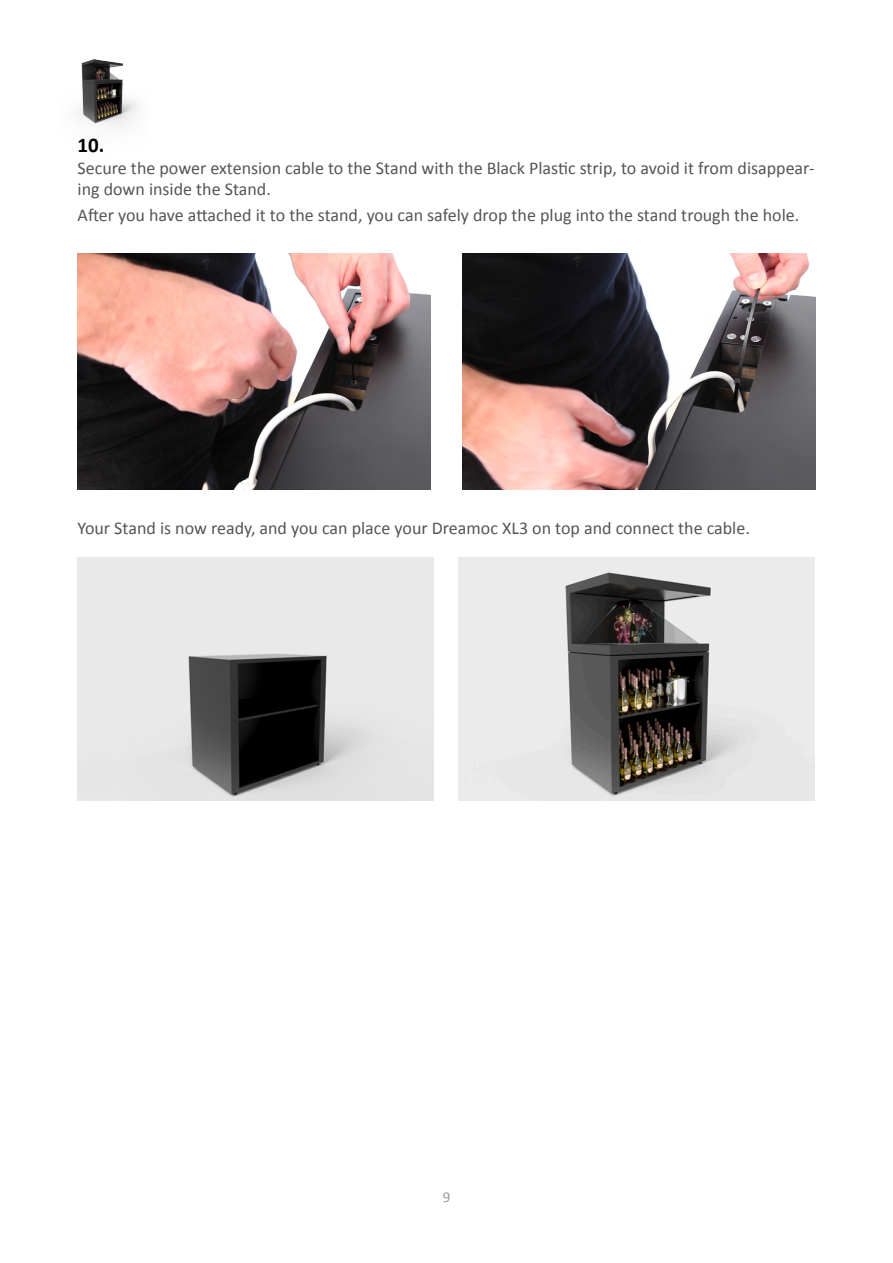
<style>
.page{position:relative;width:893px;height:1263px;background:#fff}
.page>*{position:absolute;margin:0;border:0;box-sizing:border-box;transform-origin:0 0}
.Small_title2{font:700 21px "Calibri";color:#000}
.Small_title2-2{font:18px/21.6px "Calibri";color:#555}
.t1{font:15px "Calibri";color:#999}
</style>
<div class="page">
<img style="left:78px;top:558px;width:355px;height:242px">
<img style="left:458px;top:558px;width:356px;height:242px">
<img style="left:77px;top:59px;width:61px;height:67px">
<img style="left:78px;top:253px;width:352px;height:237px">
<img style="left:463px;top:253px;width:352px;height:237px">
<p class="Small_title2" style="left:78px;top:132px;width:28px">10.</p>
<p class="Small_title2-2" style="left:78px;top:156px;width:738px">Secure the power extension cable to the Stand with the Black Plastic strip, to avoid it from disappear&shy;ing down inside the Stand.</p>
<p class="Small_title2-2" style="left:78px;top:203px;width:723px">After you have attached it to the stand, you can safely drop the plug into the stand trough the hole.</p>
<p class="Small_title2-2" style="left:78px;top:516px;width:674px">Your Stand is now ready, and you can place your Dreamoc XL3 on top and connect the cable.</p>
<p class="t1" style="left:443px;top:1188px;width:9px">9</p>
</div>
